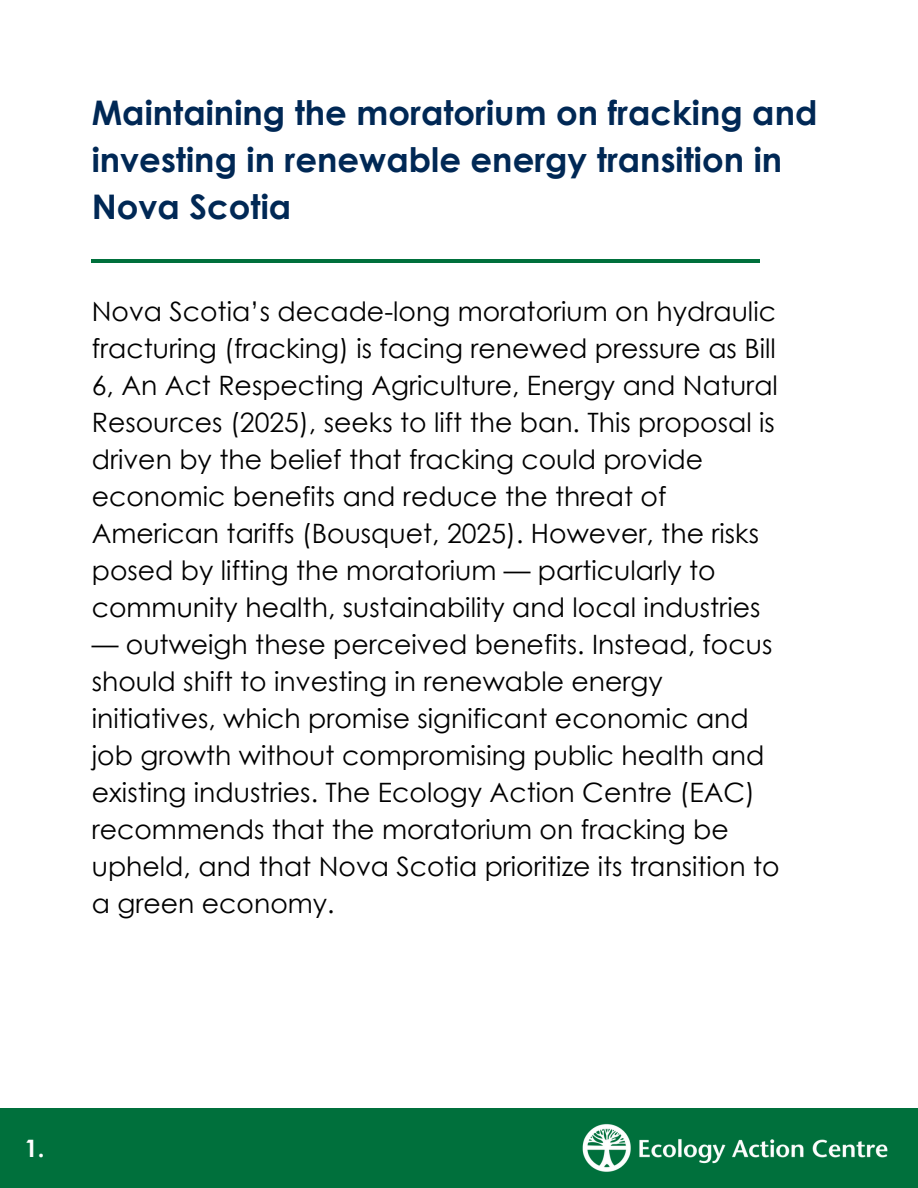
<style>
.page{position:relative;width:918px;height:1188px;background:#fff}
.page>*{position:absolute;margin:0;border:0;box-sizing:border-box;transform-origin:0 0}
.t1{font:700 33.9px/47px "Century Gothic";color:#002855}
.t2{font:26.7px/37px "Century Gothic";color:#000}
.t3{font:700 24px "Century Gothic";color:#fff}
</style>
<div class="page">
<div style="left:0;top:1108px;width:918px;height:80px;background:#00703c"></div>
<img style="left:582px;top:1124px;width:306px;height:48px">
<hr style="left:92px;top:259px;width:668px;height:3px;background:#00703c">
<p class="t1" style="left:92px;top:88px;width:727px">Maintaining the moratorium on fracking and investing in renewable energy transition in<br>Nova Scotia</p>
<h1 class="t2" style="left:92px;top:292px;width:688px">Nova Scotia’s decade-long moratorium on hydraulic fracturing (fracking) is facing renewed pressure as Bill 6, An Act Respecting Agriculture, Energy and Natural Resources (2025), seeks to lift the ban. This proposal is driven by the belief that fracking could provide economic benefits and reduce the threat of American tariffs (Bousquet, 2025). However, the risks posed by lifting the moratorium — particularly to community health, sustainability and local industries</h1>
<h1 class="t2" style="left:92px;top:625px;width:689px">— outweigh these perceived benefits. Instead, focus should shift to investing in renewable energy initiatives, which promise significant economic and job growth without compromising public health and existing industries. The Ecology Action Centre (EAC) recommends that the moratorium on fracking be upheld, and that Nova Scotia prioritize its transition to a green economy.</h1>
<h2 class="t3" style="left:24px;top:1132px;width:22px">1.</h2>
</div>
